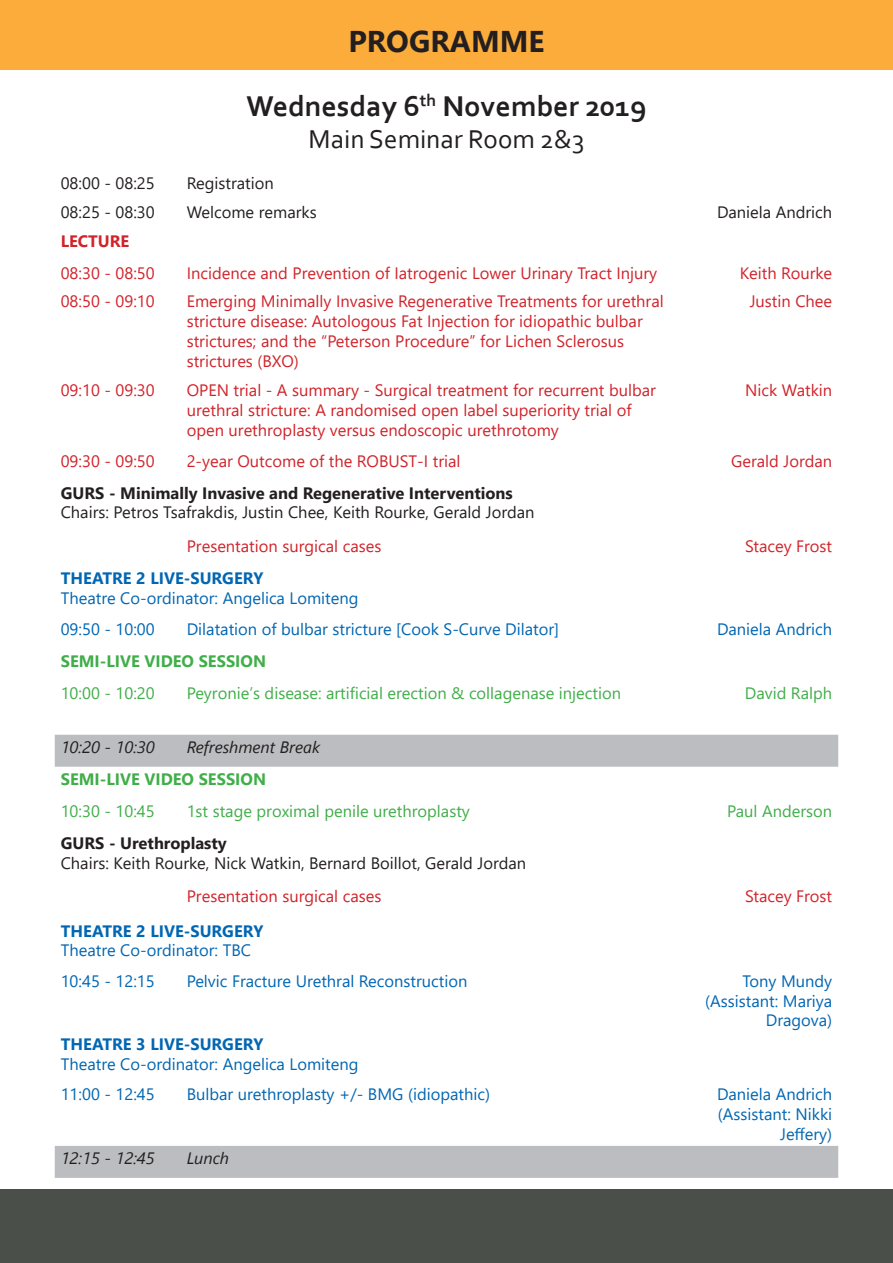
<style>
.page{position:relative;width:893px;height:1263px;background:#fff}
.page>*{position:absolute;margin:0;border:0;box-sizing:border-box;transform-origin:0 0}
.t1{font:700 30px "Corbel";color:#231f20}
.t2{font:700 30px "Segoe UI";color:#231f20}
.t3{font:27px "Corbel";color:#231f20}
.t4{font:16.5px/19.8px "Segoe UI";color:#d1232a}
.t5{font:16.5px/19.8px "Segoe UI";color:#0166b3;text-align:right}
.t6{font:16.5px "Segoe UI";color:#231f20}
.t7{font:16.5px "Segoe UI";color:#40ae49}
.t8{font:700 16.5px "Segoe UI";color:#231f20}
.t9{font:700 16.5px "Segoe UI";color:#0166b3}
.t10{font:italic 16.5px "Segoe UI";color:#231f20}
.t11{font:700 16.5px "Segoe UI";color:#40ae49}
.t12{font:700 16.5px "Segoe UI";color:#d1232a}
</style>
<div class="page">
<div style="left:0;top:0;width:893px;height:70px;background:#fbac3b"></div>
<div style="left:0;top:1189px;width:893px;height:74px;background:#4b4f49"></div>
<svg style="left:55px;top:735px;width:783px;height:443px"></svg>
<p class="t2" style="left:349px;top:13px;width:197px">PROGRAMME</p>
<p class="t1" style="left:246px;top:87px;width:402px">Wednesday 6<sup>th</sup> November 2019</p>
<p class="t3" style="left:309px;top:123px;width:277px">Main Seminar Room 2&amp;3</p>
<p class="t6" style="left:61px;top:167px;width:95px">08:00 - 08:25</p>
<p class="t6" style="left:187px;top:167px;width:89px">Registration</p>
<p class="t6" style="left:61px;top:196px;width:95px">08:25 - 08:30</p>
<p class="t6" style="left:187px;top:196px;width:131px">Welcome remarks</p>
<p class="t6" style="left:717px;top:196px;width:117px">Daniela Andrich</p>
<p class="t12" style="left:61px;top:225px;width:70px">LECTURE</p>
<p class="t4" style="left:61px;top:262px;width:95px">08:30 - 08:50</p>
<p class="t4" style="left:187px;top:262px;width:472px">Incidence and Prevention of Iatrogenic Lower Urinary Tract Injury</p>
<p class="t4" style="left:740px;top:262px;width:94px">Keith Rourke</p>
<p class="t4" style="left:61px;top:290px;width:95px">08:50 - 09:10</p>
<p class="t4" style="left:187px;top:290px;width:478px">Emerging Minimally Invasive Regenerative Treatments for urethral stricture disease: Autologous Fat Injection for idiopathic bulbar strictures; and the “Peterson Procedure” for Lichen Sclerosus strictures (BXO)</p>
<p class="t4" style="left:750px;top:290px;width:84px">Justin Chee</p>
<p class="t4" style="left:61px;top:379px;width:95px">09:10 - 09:30</p>
<p class="t4" style="left:187px;top:379px;width:471px">OPEN trial - A summary - Surgical treatment for recurrent bulbar urethral stricture: A randomised open label superiority trial of open urethroplasty versus endoscopic urethrotomy</p>
<p class="t4" style="left:745px;top:379px;width:88px">Nick Watkin</p>
<p class="t4" style="left:61px;top:449px;width:95px">09:30 - 09:50</p>
<p class="t4" style="left:187px;top:449px;width:275px">2-year Outcome of the ROBUST-I trial</p>
<p class="t4" style="left:731px;top:449px;width:103px">Gerald Jordan</p>
<p class="t8" style="left:61px;top:477px;width:454px">GURS - Minimally Invasive and Regenerative Interventions</p>
<p class="t6" style="left:61px;top:497px;width:475px">Chairs: Petros Tsafrakdis, Justin Chee, Keith Rourke, Gerald Jordan</p>
<p class="t4" style="left:187px;top:535px;width:196px">Presentation surgical cases</p>
<p class="t4" style="left:745px;top:535px;width:89px">Stacey Frost</p>
<p class="t9" style="left:61px;top:563px;width:204px">THEATRE 2 LIVE-SURGERY</p>
<p class="t5" style="left:61px;top:587px;width:299px">Theatre Co-ordinator: Angelica Lomiteng</p>
<p class="t5" style="left:61px;top:618px;width:95px">09:50 - 10:00</p>
<p class="t5" style="left:187px;top:618px;width:374px">Dilatation of bulbar stricture [Cook S-Curve Dilator]</p>
<p class="t5" style="left:717px;top:618px;width:117px">Daniela Andrich</p>
<p class="t11" style="left:61px;top:646px;width:207px">SEMI-LIVE VIDEO SESSION</p>
<p class="t7" style="left:61px;top:678px;width:95px">10:00 - 10:20</p>
<p class="t7" style="left:187px;top:678px;width:436px">Peyronie’s disease: artificial erection &amp; collagenase injection</p>
<p class="t7" style="left:745px;top:678px;width:89px">David Ralph</p>
<p class="t10" style="left:61px;top:731px;width:96px">10:20 - 10:30</p>
<p class="t10" style="left:187px;top:731px;width:135px">Refreshment Break</p>
<p class="t11" style="left:61px;top:763px;width:207px">SEMI-LIVE VIDEO SESSION</p>
<p class="t7" style="left:61px;top:795px;width:95px">10:30 - 10:45</p>
<p class="t7" style="left:187px;top:795px;width:285px">1st stage proximal penile urethroplasty</p>
<p class="t7" style="left:727px;top:795px;width:107px">Paul Anderson</p>
<p class="t8" style="left:61px;top:827px;width:168px">GURS - Urethroplasty</p>
<p class="t6" style="left:61px;top:847px;width:467px">Chairs: Keith Rourke, Nick Watkin, Bernard Boillot, Gerald Jordan</p>
<p class="t4" style="left:187px;top:885px;width:196px">Presentation surgical cases</p>
<p class="t4" style="left:745px;top:885px;width:89px">Stacey Frost</p>
<p class="t9" style="left:61px;top:915px;width:204px">THEATRE 2 LIVE-SURGERY</p>
<p class="t5" style="left:61px;top:939px;width:192px">Theatre Co-ordinator: TBC</p>
<p class="t5" style="left:61px;top:970px;width:95px">10:45 - 12:15</p>
<p class="t5" style="left:187px;top:970px;width:282px">Pelvic Fracture Urethral Reconstruction</p>
<p class="t5" style="left:742px;top:970px;width:91px">Tony Mundy</p>
<p class="t5" style="left:705px;top:989px;width:128px">(Assistant: Mariya<br>Dragova)</p>
<p class="t9" style="left:61px;top:1029px;width:204px">THEATRE 3 LIVE-SURGERY</p>
<p class="t5" style="left:61px;top:1053px;width:299px">Theatre Co-ordinator: Angelica Lomiteng</p>
<p class="t5" style="left:61px;top:1083px;width:95px">11:00 - 12:45</p>
<p class="t5" style="left:187px;top:1083px;width:305px">Bulbar urethroplasty +/- BMG (idiopathic)</p>
<p class="t5" style="left:717px;top:1083px;width:117px">Daniela Andrich</p>
<p class="t5" style="left:718px;top:1103px;width:116px">(Assistant: Nikki<br>Jeffery)</p>
<p class="t10" style="left:61px;top:1142px;width:96px">12:15 - 12:45</p>
<p class="t10" style="left:187px;top:1142px;width:44px">Lunch</p>
</div>
